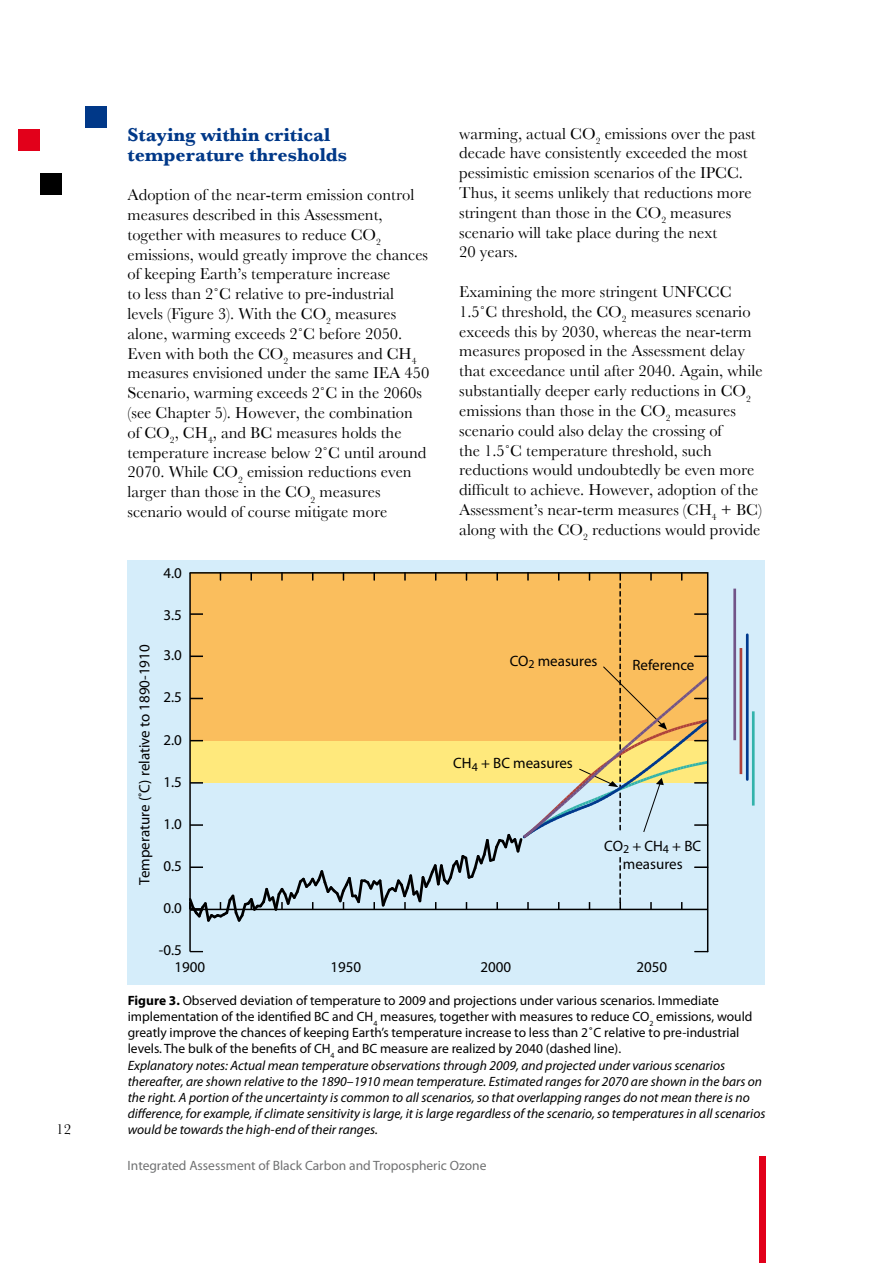
<style>
.page{position:relative;width:893px;height:1263px;background:#fff}
.page>*{position:absolute;margin:0;border:0;box-sizing:border-box;transform-origin:0 0}
.t1{font:700 19.5px/19.8px "Baskerville";color:#003888}
.t2{font:16.5px/19.8px "Baskerville";color:#000}
.t3{font:15px/18px "Myriad Pro";color:#000;text-align:center}
.t4{font:15px "Baskerville";color:#000}
.t5{font:italic 13.5px/16.2px "Myriad Pro";color:#000}
.t6{font:13.5px "Myriad Pro";color:#707172}
.s1{font-weight:700;font-style:normal}
.s2{font-style:normal}
</style>
<div class="page">
<div style="left:86px;top:106px;width:21px;height:22px;background:#003888"></div>
<div style="left:18px;top:129px;width:22px;height:22px;background:#e2001a"></div>
<div style="left:41px;top:174px;width:21px;height:21px;background:#000"></div>
<div style="left:759px;top:1157px;width:6px;height:106px;background:#e2001a"></div>
<div style="left:128px;top:560px;width:637px;height:424px;background:#d5edfa"></div>
<hr style="left:733px;top:589px;width:3px;height:151px;background:#725488">
<hr style="left:740px;top:648px;width:2px;height:126px;background:#ae413b">
<hr style="left:746px;top:635px;width:3px;height:144px;background:#00398d">
<hr style="left:752px;top:711px;width:3px;height:94px;background:#33b3ab">
<svg style="left:695px;top:951px;width:13px;height:1px"></svg>
<hr style="left:189px;top:573px;width:2px;height:378px;background:#000">
<svg style="left:190px;top:951px;width:13px;height:1px"></svg>
<svg style="left:189px;top:573px;width:520px;height:351px"></svg>
<p class="t4" style="left:56px;top:1120px;width:16px">12</p>
<p class="t1" style="left:128px;top:124px;width:221px">Staying within critical temperature thresholds</p>
<p class="t2" style="left:128px;top:185px;width:303px">Adoption of the near-term emission control measures described in this Assessment, together with measures to reduce CO<sub>2 </sub>emissions, would greatly improve the chances of keeping Earth’s temperature increase<br>to less than 2˚C relative to pre-industrial levels (Figure 3). With the CO<sub>2</sub> measures alone, warming exceeds 2˚C before 2050.<br>Even with both the CO<sub>2</sub> measures and CH<sub>4 </sub>measures envisioned under the same IEA 450<br>Scenario, warming exceeds 2˚C in the 2060s (see Chapter 5). However, the combination of CO<sub>2</sub>, CH<sub>4</sub>, and BC measures holds the temperature increase below 2˚C until around 2070. While CO<sub>2</sub> emission reductions even larger than those in the CO<sub>2</sub> measures scenario would of course mitigate more</p>
<p class="t3" style="left:163px;top:563px;width:20px">4.0</p>
<p class="t3" style="left:135px;top:884px;width:241px;rotate:-90deg">Temperature (˚C) relative to 1890-1910</p>
<p class="t3" style="left:163px;top:605px;width:20px">3.5</p>
<p class="t3" style="left:163px;top:646px;width:20px">3.0</p>
<p class="t3" style="left:163px;top:688px;width:20px">2.5</p>
<p class="t3" style="left:163px;top:730px;width:20px">2.0</p>
<p class="t3" style="left:163px;top:772px;width:20px">1.5</p>
<p class="t3" style="left:163px;top:815px;width:20px">1.0</p>
<p class="t3" style="left:163px;top:857px;width:20px">0.5</p>
<p class="t3" style="left:163px;top:899px;width:20px">0.0</p>
<p class="t3" style="left:159px;top:941px;width:25px">-0.5</p>
<p class="t2" style="left:459px;top:123px;width:298px">warming, actual CO<sub>2</sub> emissions over the past decade have consistently exceeded the most pessimistic emission scenarios of the IPCC.<br>Thus, it seems unlikely that reductions more stringent than those in the CO<sub>2</sub> measures scenario will take place during the next<br>20 years.</p>
<p class="t2" style="left:459px;top:282px;width:305px">Examining the more stringent UNFCCC 1.5˚C threshold, the CO<sub>2</sub> measures scenario exceeds this by 2030, whereas the near-term measures proposed in the Assessment delay that exceedance until after 2040. Again, while substantially deeper early reductions in CO<sub>2 </sub>emissions than those in the CO<sub>2</sub> measures scenario could also delay the crossing of<br>the 1.5˚C temperature threshold, such reductions would undoubtedly be even more difficult to achieve. However, adoption of the Assessment’s near-term measures (CH<sub>4</sub> + BC) along with the CO<sub>2</sub> reductions would provide</p>
<p class="t3" style="left:510px;top:652px;width:89px">CO<sub>2</sub> measures</p>
<p class="t3" style="left:632px;top:656px;width:64px">Reference</p>
<p class="t3" style="left:453px;top:754px;width:121px">CH<sub>4</sub> + BC measures</p>
<p class="t3" style="left:604px;top:836px;width:98px">CO<sub>2</sub> + CH<sub>4</sub> + BC measures</p>
<p class="t3" style="left:174px;top:957px;width:32px">1900</p>
<p class="t3" style="left:330px;top:957px;width:32px">1950</p>
<p class="t3" style="left:480px;top:957px;width:32px">2000</p>
<p class="t3" style="left:636px;top:957px;width:32px">2050</p>
<p class="t5" style="left:128px;top:992px;width:639px"><span class="s1">Figure 3.</span> <span class="s2">Observed deviation of temperature to 2009 and projections under various scenarios. Immediate implementation of the identified BC and CH</span><sub>4</sub> <span class="s2">measures, together with measures to reduce CO</span><sub>2</sub> <span class="s2">emissions, would greatly improve the chances of keeping Earth’s temperature increase to less than 2˚C relative to pre-industrial levels. The bulk of the benefits of CH</span><sub>4</sub> <span class="s2">and BC measure are realized by 2040 (dashed line).<br></span>Explanatory notes: Actual mean temperature observations through 2009, and projected under various scenarios thereafter, are shown relative to the 1890–1910 mean temperature. Estimated ranges for 2070 are shown in the bars on the right. A portion of the uncertainty is common to all scenarios, so that overlapping ranges do not mean there is no difference, for example, if climate sensitivity is large, it is large regardless of the scenario, so temperatures in all scenarios would be towards the high-end of their ranges.</p>
<p class="t6" style="left:128px;top:1158px;width:360px">Integrated Assessment of Black Carbon and Tropospheric Ozone</p>
</div>
